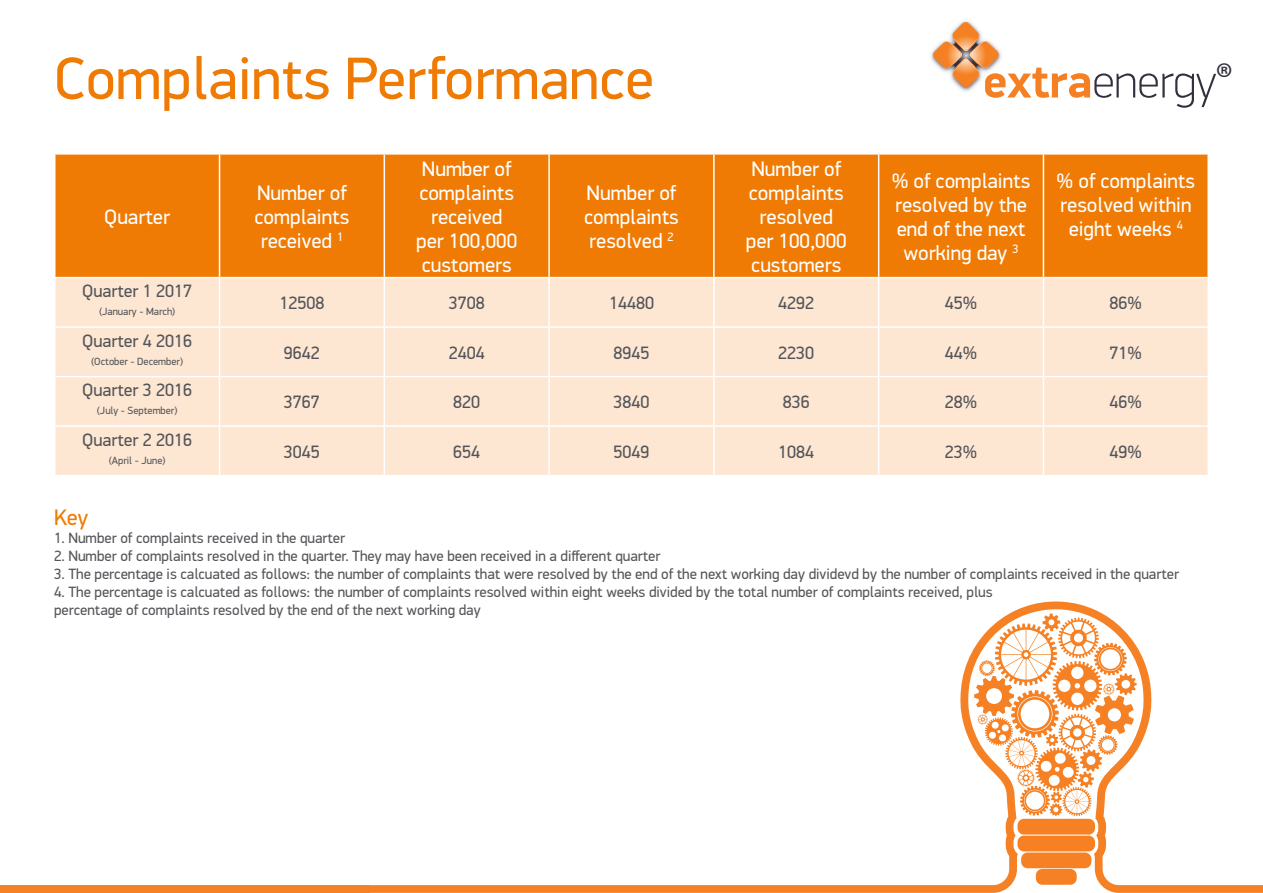
<style>
.page{position:relative;width:1263px;height:893px;background:#fff}
.page>*{position:absolute;margin:0;border:0;box-sizing:border-box;transform-origin:0 0}
.t1{font:60px "PF Din Display Pro";color:#ef7b04}
.t2{font:42px "Myriad Pro";color:#342f3c}
.t3{font:22.5px "PF Din Display Pro";color:#ef7b04}
.t4{font:21px/24px "PF Din Display Pro";color:#fff;text-align:center}
.t5{font:18px "PF Din Display Pro";color:#535559}
.t6{font:15px/18px "PF Din Display Pro";color:#535559}
.t7{font:10.5px "PF Din Display Pro";color:#535559}
</style>
<div class="page">
<div style="left:56px;top:155px;width:1151px;height:122px;background:#ef7b04"></div>
<div style="left:56px;top:278px;width:1151px;height:197px;background:#fde6d2"></div>
<hr style="left:219px;top:155px;width:1px;height:122px;background:#fff">
<hr style="left:384px;top:155px;width:1px;height:122px;background:#fff">
<hr style="left:548px;top:155px;width:2px;height:122px;background:#fff">
<hr style="left:713px;top:155px;width:2px;height:122px;background:#fff">
<hr style="left:878px;top:155px;width:1px;height:122px;background:#fff">
<hr style="left:1043px;top:155px;width:1px;height:122px;background:#fff">
<hr style="left:54px;top:326px;width:166px;height:2px;background:#fff">
<hr style="left:220px;top:326px;width:164px;height:2px;background:#fff">
<hr style="left:384px;top:326px;width:165px;height:2px;background:#fff">
<hr style="left:549px;top:326px;width:165px;height:2px;background:#fff">
<hr style="left:714px;top:326px;width:165px;height:2px;background:#fff">
<hr style="left:879px;top:326px;width:164px;height:2px;background:#fff">
<hr style="left:1043px;top:326px;width:166px;height:2px;background:#fff">
<hr style="left:219px;top:278px;width:1px;height:48px;background:#fff">
<hr style="left:384px;top:278px;width:1px;height:48px;background:#fff">
<hr style="left:548px;top:278px;width:2px;height:48px;background:#fff">
<hr style="left:713px;top:278px;width:2px;height:48px;background:#fff">
<hr style="left:878px;top:278px;width:1px;height:48px;background:#fff">
<hr style="left:1043px;top:278px;width:1px;height:48px;background:#fff">
<hr style="left:219px;top:328px;width:1px;height:48px;background:#fff">
<hr style="left:384px;top:328px;width:1px;height:48px;background:#fff">
<hr style="left:548px;top:328px;width:2px;height:48px;background:#fff">
<hr style="left:713px;top:328px;width:2px;height:48px;background:#fff">
<hr style="left:878px;top:328px;width:1px;height:48px;background:#fff">
<hr style="left:1043px;top:328px;width:1px;height:48px;background:#fff">
<hr style="left:54px;top:376px;width:166px;height:1px;background:#fff">
<hr style="left:220px;top:376px;width:164px;height:1px;background:#fff">
<hr style="left:219px;top:377px;width:1px;height:48px;background:#fff">
<hr style="left:384px;top:376px;width:165px;height:1px;background:#fff">
<hr style="left:384px;top:377px;width:1px;height:48px;background:#fff">
<hr style="left:549px;top:376px;width:165px;height:1px;background:#fff">
<hr style="left:548px;top:377px;width:2px;height:48px;background:#fff">
<hr style="left:714px;top:376px;width:165px;height:1px;background:#fff">
<hr style="left:713px;top:377px;width:2px;height:48px;background:#fff">
<hr style="left:879px;top:376px;width:164px;height:1px;background:#fff">
<hr style="left:878px;top:377px;width:1px;height:48px;background:#fff">
<hr style="left:1043px;top:376px;width:166px;height:1px;background:#fff">
<hr style="left:1043px;top:377px;width:1px;height:48px;background:#fff">
<hr style="left:54px;top:425px;width:166px;height:2px;background:#fff">
<hr style="left:220px;top:425px;width:164px;height:2px;background:#fff">
<hr style="left:219px;top:427px;width:1px;height:48px;background:#fff">
<hr style="left:384px;top:425px;width:165px;height:2px;background:#fff">
<hr style="left:384px;top:427px;width:1px;height:48px;background:#fff">
<hr style="left:549px;top:425px;width:165px;height:2px;background:#fff">
<hr style="left:548px;top:427px;width:2px;height:48px;background:#fff">
<hr style="left:714px;top:425px;width:165px;height:2px;background:#fff">
<hr style="left:713px;top:427px;width:2px;height:48px;background:#fff">
<hr style="left:879px;top:425px;width:164px;height:2px;background:#fff">
<hr style="left:878px;top:427px;width:1px;height:48px;background:#fff">
<hr style="left:1043px;top:425px;width:166px;height:2px;background:#fff">
<hr style="left:1043px;top:427px;width:1px;height:48px;background:#fff">
<svg style="left:933px;top:22px;width:283px;height:86px"></svg>
<svg style="left:370px;top:601px;width:893px;height:292px"></svg>
<div style="left:0;top:885px;width:370px;height:8px;background:#f58124"></div>
<p class="t1" style="left:54px;top:43px;width:601px">Complaints Performance</p>
<p class="t2" style="left:1215px;top:52px;width:19px">®</p>
<p class="t4" style="left:104px;top:205px;width:67px">Quarter</p>
<p class="t5" style="left:82px;top:280px;width:112px">Quarter 1 2017</p>
<p class="t7" style="left:99px;top:305px;width:78px">(January - March)</p>
<p class="t5" style="left:82px;top:330px;width:112px">Quarter 4 2016</p>
<p class="t7" style="left:91px;top:355px;width:93px">(October - December)</p>
<p class="t5" style="left:82px;top:379px;width:112px">Quarter 3 2016</p>
<p class="t7" style="left:97px;top:404px;width:82px">(July - September)</p>
<p class="t5" style="left:82px;top:429px;width:112px">Quarter 2 2016</p>
<p class="t7" style="left:109px;top:454px;width:58px">(April - June)</p>
<p class="t4" style="left:255px;top:181px;width:96px;text-align:justify">Number of complaints received <sup>1</sup></p>
<p class="t4" style="left:416px;top:157px;width:102px">Number of complaints received per 100,000 customers</p>
<p class="t4" style="left:584px;top:181px;width:96px;text-align:justify">Number of complaints resolved <sup>2</sup></p>
<p class="t4" style="left:746px;top:157px;width:102px">Number of complaints resolved per 100,000 customers</p>
<p class="t4" style="left:892px;top:169px;width:140px">% of complaints resolved by the end of the next working day <sup>3</sup></p>
<p class="t4" style="left:1056px;top:169px;width:140px">% of complaints resolved within eight weeks <sup>4</sup></p>
<p class="t5" style="left:279px;top:292px;width:46px">12508</p>
<p class="t5" style="left:449px;top:292px;width:37px">3708</p>
<p class="t5" style="left:609px;top:292px;width:46px">14480</p>
<p class="t5" style="left:778px;top:292px;width:37px">4292</p>
<p class="t5" style="left:945px;top:292px;width:34px">45%</p>
<p class="t5" style="left:1110px;top:292px;width:34px">86%</p>
<p class="t5" style="left:284px;top:342px;width:37px">9642</p>
<p class="t5" style="left:449px;top:342px;width:37px">2404</p>
<p class="t5" style="left:613px;top:342px;width:37px">8945</p>
<p class="t5" style="left:778px;top:342px;width:37px">2230</p>
<p class="t5" style="left:945px;top:342px;width:34px">44%</p>
<p class="t5" style="left:1110px;top:342px;width:34px">71%</p>
<p class="t5" style="left:284px;top:391px;width:37px">3767</p>
<p class="t5" style="left:453px;top:391px;width:28px">820</p>
<p class="t5" style="left:613px;top:391px;width:37px">3840</p>
<p class="t5" style="left:783px;top:391px;width:28px">836</p>
<p class="t5" style="left:945px;top:391px;width:34px">28%</p>
<p class="t5" style="left:1110px;top:391px;width:34px">46%</p>
<p class="t5" style="left:284px;top:441px;width:37px">3045</p>
<p class="t5" style="left:453px;top:441px;width:28px">654</p>
<p class="t5" style="left:613px;top:441px;width:37px">5049</p>
<p class="t5" style="left:778px;top:441px;width:37px">1084</p>
<p class="t5" style="left:945px;top:441px;width:34px">23%</p>
<p class="t5" style="left:1110px;top:441px;width:34px">49%</p>
<p class="t3" style="left:54px;top:504px;width:36px">Key</p>
<p class="t6" style="left:54px;top:529px;width:293px">1. Number of complaints received in the quarter</p>
<p class="t6" style="left:54px;top:547px;width:608px">2. Number of complaints resolved in the quarter. They may have been received in a different quarter</p>
<p class="t6" style="left:54px;top:565px;width:1126px">3. The percentage is calcuated as follows: the number of complaints that were resolved by the end of the next working day dividevd by the number of complaints received in the quarter</p>
<p class="t6" style="left:54px;top:583px;width:940px">4. The percentage is calcuated as follows: the number of complaints resolved within eight weeks divided by the total number of complaints received, plus percentage of complaints resolved by the end of the next working day</p>
</div>
